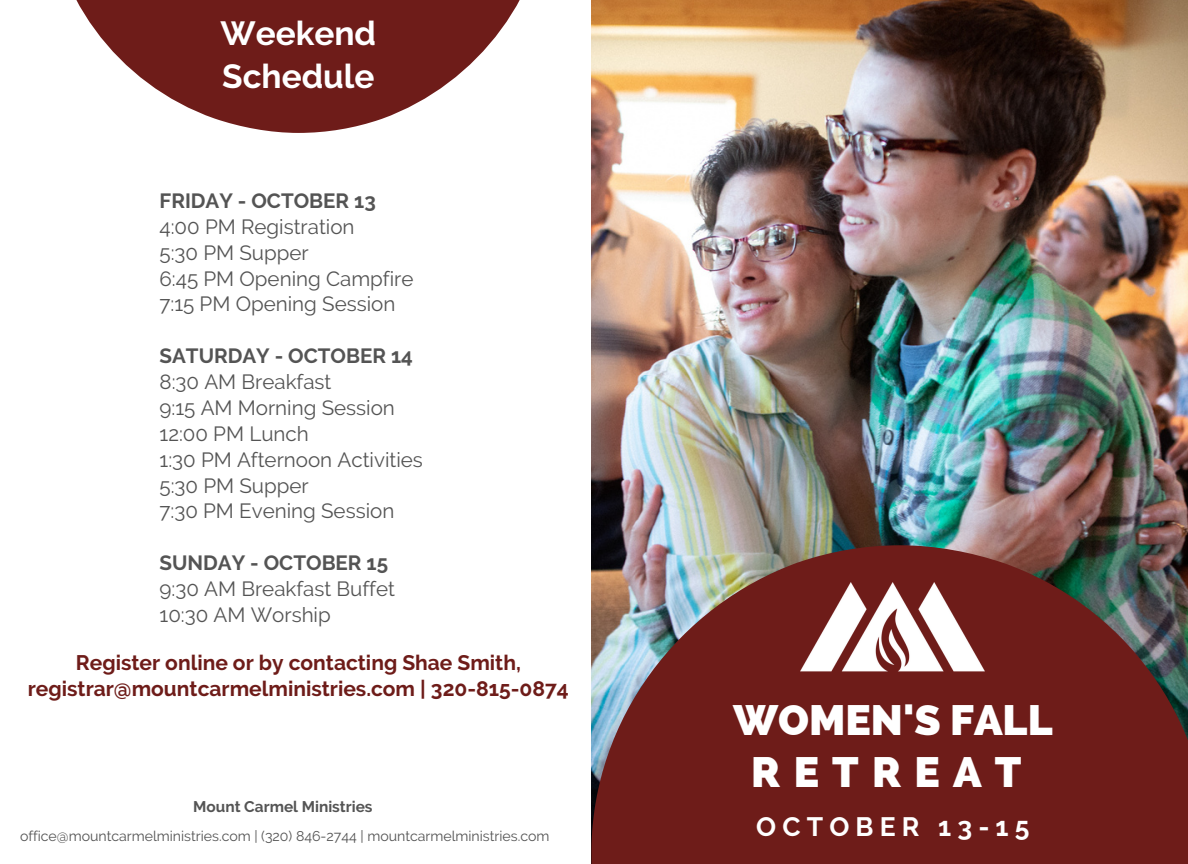
<style>
.page{position:relative;width:1188px;height:864px;background:#fff}
.page>*{position:absolute;margin:0;border:0;box-sizing:border-box;transform-origin:0 0}
.t1{font:800 42.6px "Raleway";color:#fff}
.t2{font:800 42.6px "Raleway";letter-spacing:.31em;color:#fff}
.t3{font:700 33.45px "Raleway";color:#fff}
.t4{font:700 26.55px "Raleway";letter-spacing:.23em;color:#fff}
.t5{font:700 21px/25.8px "Raleway";color:#6e1c19;text-align:center}
.t6{font:20.55px "Raleway";color:#545454}
.t7{font:700 20.55px "Raleway";color:#545454}
.t8{font:700 15.45px "Raleway";color:#545454}
.t9{font:14.1px "Raleway";color:#545454}
</style>
<div class="page">
<img style="left:591px;top:0;width:597px;height:545px">
<img style="left:591px;top:545px;width:597px;height:319px">
<svg style="left:76px;top:0;width:444px;height:133px;fill:#6e1c19"></svg>
<img style="left:800px;top:583px;width:185px;height:90px">
<p class="t3" style="left:221px;top:14px;width:157px">Weekend</p>
<p class="t3" style="left:222px;top:56px;width:154px">Schedule</p>
<p class="t7" style="left:160px;top:189px;width:218px">FRIDAY - OCTOBER 13</p>
<p class="t6" style="left:160px;top:215px;width:197px">4:00 PM Registration</p>
<p class="t6" style="left:160px;top:240px;width:151px">5:30 PM Supper</p>
<p class="t6" style="left:160px;top:266px;width:255px">6:45 PM Opening Campfire</p>
<p class="t6" style="left:160px;top:292px;width:237px">7:15 PM Opening Session</p>
<p class="t7" style="left:160px;top:344px;width:255px">SATURDAY - OCTOBER 14</p>
<p class="t6" style="left:160px;top:370px;width:173px">8:30 AM Breakfast</p>
<p class="t6" style="left:160px;top:396px;width:237px">9:15 AM Morning Session</p>
<p class="t6" style="left:160px;top:422px;width:151px">12:00 PM Lunch</p>
<p class="t6" style="left:160px;top:447px;width:265px">1:30 PM Afternoon Activities</p>
<p class="t6" style="left:160px;top:473px;width:151px">5:30 PM Supper</p>
<p class="t6" style="left:160px;top:499px;width:236px">7:30 PM Evening Session</p>
<p class="t7" style="left:160px;top:551px;width:230px">SUNDAY - OCTOBER 15</p>
<p class="t6" style="left:160px;top:577px;width:237px">9:30 AM Breakfast Buffet</p>
<p class="t6" style="left:160px;top:603px;width:173px">10:30 AM Worship</p>
<p class="t5" style="left:28px;top:650px;width:543px">Register online or by contacting Shae Smith, registrar@mountcarmelministries.com | 320-815-0874</p>
<p class="t8" style="left:193px;top:797px;width:181px">Mount Carmel Ministries</p>
<p class="t9" style="left:20px;top:827px;width:531px">office@mountcarmelministries.com | (320) 846-2744 | mountcarmelministries.com</p>
<p class="t1" style="left:733px;top:695px;width:321px">WOMEN'S FALL</p>
<p class="t2" style="left:751px;top:747px;width:272px">RETREAT</p>
<p class="t4" style="left:756px;top:811px;width:275px">OCTOBER 13-15</p>
</div>
